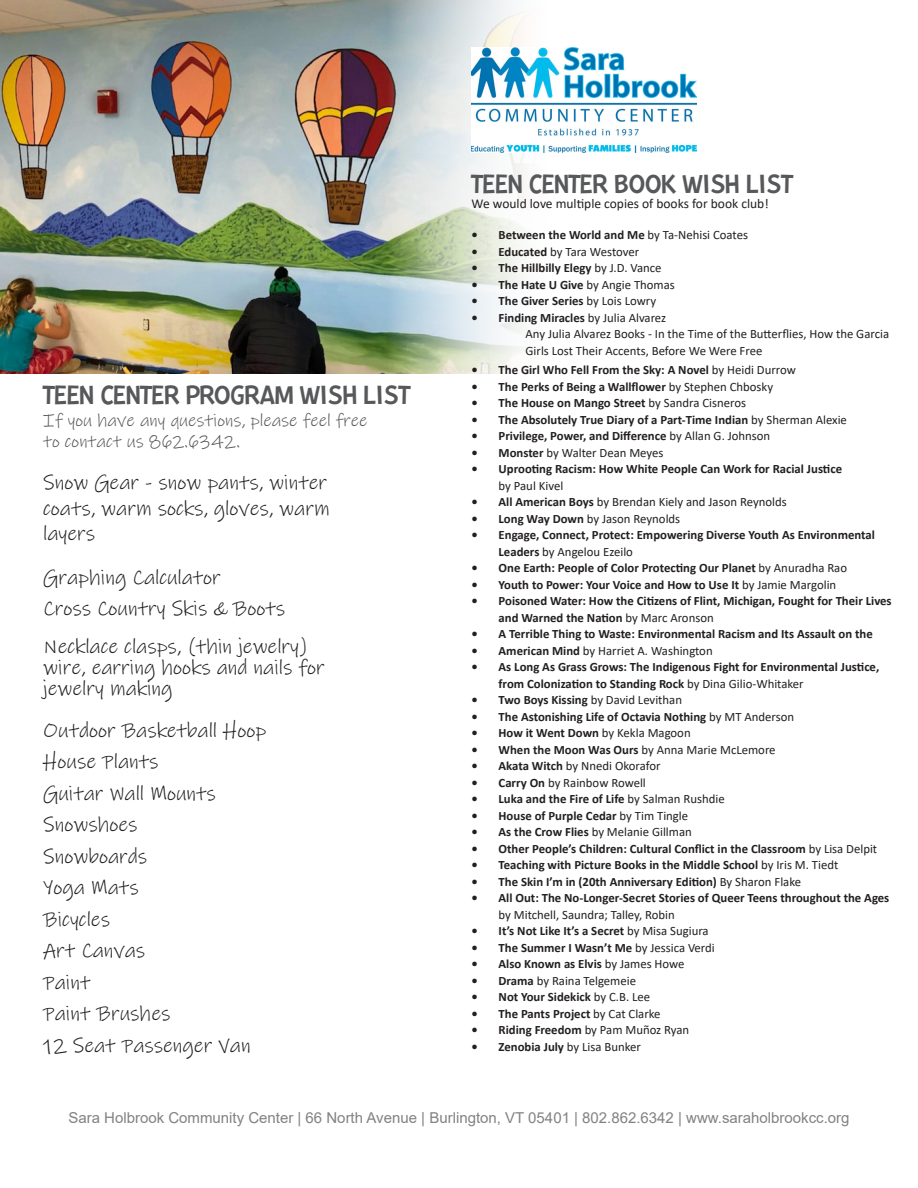
<style>
.page{position:relative;width:918px;height:1188px;background:#fff}
.page>*{position:absolute;margin:0;border:0;box-sizing:border-box;transform-origin:0 0}
.t1{font:24px "Kurri Island Caps PERSONAL";color:#57585a}
.t2{font:21px/25.5px "Ink Free";color:#231f20;text-align:justify}
.t3{font:18px "Ink Free";color:#57585a}
.t4{font:15px "Arial";color:#808285}
.t5{font:13.5px "Calibri";color:#231f20}
.t6{font:700 12.75px/16.5px "Calibri";color:#231f20}
.t7{font:12.75px/16.5px "Calibri";color:#231f20}
.s1{font-weight:400}
.s2{font-weight:700}
</style>
<div class="page">
<img style="left:0;top:0;width:545px;height:374px">
<img style="left:472px;top:48px;width:225px;height:105px">
<p class="t1" style="left:43px;top:383px;width:368px">TEEN CENTER PROGRAM WISH LIST</p>
<p class="t3" style="left:43px;top:409px;width:326px">If you have any questions, please feel free</p>
<p class="t3" style="left:43px;top:431px;width:198px">to contact us 862.6342.</p>
<p class="t2" style="left:43px;top:470px;width:288px">Snow Gear - snow pants, winter coats, warm socks, gloves, warm layers</p>
<p class="t2" style="left:43px;top:565px;width:179px">Graphing Calculator</p>
<p class="t2" style="left:43px;top:596px;width:243px">Cross Country Skis &amp; Boots</p>
<p class="t2" style="left:43px;top:636px;width:283px;line-height:21px;text-align:left">Necklace clasps, (thin jewelry) wire, earring hooks and nails for jewelry making</p>
<p class="t2" style="left:43px;top:718px;width:225px">Outdoor Basketball Hoop</p>
<p class="t2" style="left:43px;top:749px;width:117px">House Plants</p>
<p class="t2" style="left:43px;top:781px;width:174px">Guitar Wall Mounts</p>
<p class="t2" style="left:43px;top:812px;width:96px">Snowshoes</p>
<p class="t2" style="left:43px;top:844px;width:105px">Snowboards</p>
<p class="t2" style="left:43px;top:875px;width:97px">Yoga Mats</p>
<p class="t2" style="left:43px;top:907px;width:68px">Bicycles</p>
<p class="t2" style="left:43px;top:938px;width:104px">Art Canvas</p>
<p class="t2" style="left:43px;top:970px;width:49px">Paint</p>
<p class="t2" style="left:43px;top:1001px;width:129px">Paint Brushes</p>
<p class="t2" style="left:43px;top:1033px;width:209px">12 Seat Passenger Van</p>
<p class="t1" style="left:472px;top:172px;width:322px">TEEN CENTER BOOK WISH LIST</p>
<p class="t5" style="left:472px;top:194px;width:299px">We would love multiple copies of books for book club!</p>
<p class="t6" style="left:472px;top:227px;width:278px">• Between the World and Me <span class="s1">by Ta-Nehisi Coates</span></p>
<p class="t7" style="left:472px;top:243px;width:169px"><span class="s2">• Educated</span> by Tara Westover</p>
<p class="t6" style="left:472px;top:260px;width:191px">• The Hillbilly Elegy <span class="s1">by J.D. Vance</span></p>
<p class="t6" style="left:472px;top:276px;width:205px">• The Hate U Give <span class="s1">by Angie Thomas</span></p>
<p class="t6" style="left:472px;top:293px;width:186px">• The Giver Series <span class="s1">by Lois Lowry</span></p>
<p class="t7" style="left:526px;top:309px;width:365px;text-indent:-54px"><span class="s2">• Finding Miracles</span> by Julia Alvarez<br>Any Julia Alvarez Books - In the Time of the Butterflies, How the Garcia<br>Girls Lost Their Accents, Before We Were Free</p>
<p class="t6" style="left:472px;top:362px;width:326px">• The Girl Who Fell From the Sky: A Novel <span class="s1">by Heidi Durrow</span></p>
<p class="t6" style="left:472px;top:378px;width:303px">• The Perks of Being a Wallflower <span class="s1">by Stephen Chbosky</span></p>
<p class="t6" style="left:472px;top:395px;width:276px">• The House on Mango Street <span class="s1">by Sandra Cisneros</span></p>
<p class="t6" style="left:472px;top:411px;width:377px">• The Absolutely True Diary of a Part-Time Indian <span class="s1">by Sherman Alexie</span></p>
<p class="t6" style="left:472px;top:428px;width:300px">• Privilege, Power, and Difference <span class="s1">by Allan G. Johnson</span></p>
<p class="t7" style="left:472px;top:444px;width:193px"><span class="s2">• Monster</span> by Walter Dean Meyes</p>
<p class="t6" style="left:499px;top:461px;width:345px;text-indent:-27px">• Uprooting Racism: How White People Can Work for Racial Justice <span class="s1">by Paul Kivel</span></p>
<p class="t7" style="left:472px;top:493px;width:317px"><span class="s2">• All American Boys</span> by Brendan Kiely and Jason Reynolds</p>
<p class="t7" style="left:472px;top:510px;width:210px"><span class="s2">• Long Way Down</span> by Jason Reynolds</p>
<p class="t6" style="left:499px;top:527px;width:378px;text-indent:-27px">• Engage, Connect, Protect: Empowering Diverse Youth As Environmental<br>Leaders <span class="s1">by Angelou Ezeilo</span></p>
<p class="t6" style="left:472px;top:560px;width:377px">• One Earth: People of Color Protecting Our Planet <span class="s1">by Anuradha Rao</span></p>
<p class="t6" style="left:472px;top:576px;width:366px">• Youth to Power: Your Voice and How to Use It <span class="s1">by Jamie Margolin</span></p>
<p class="t6" style="left:499px;top:593px;width:395px;text-indent:-27px">• Poisoned Water: How the Citizens of Flint, Michigan, Fought for Their Lives and Warned the Nation <span class="s1">by Marc Aronson</span></p>
<p class="t6" style="left:472px;top:626px;width:403px">• A Terrible Thing to Waste: Environmental Racism and Its Assault on the</p>
<p class="t7" style="left:472px;top:642px;width:243px"><span class="s2">• American Mind</span> by Harriet A. Washington</p>
<p class="t6" style="left:499px;top:659px;width:382px;text-indent:-27px">• As Long As Grass Grows: The Indigenous Fight for Environmental Justice, from Colonization to Standing Rock <span class="s1">by Dina Gilio-Whitaker</span></p>
<p class="t6" style="left:472px;top:692px;width:212px">• Two Boys Kissing <span class="s1">by David Levithan</span></p>
<p class="t6" style="left:472px;top:708px;width:324px">• The Astonishing Life of Octavia Nothing <span class="s1">by MT Anderson</span></p>
<p class="t6" style="left:472px;top:725px;width:221px">• How it Went Down <span class="s1">by Kekla Magoon</span></p>
<p class="t6" style="left:472px;top:741px;width:306px">• When the Moon Was Ours <span class="s1">by Anna Marie McLemore</span></p>
<p class="t7" style="left:472px;top:757px;width:190px"><span class="s2">• Akata Witch</span> by Nnedi Okorafor</p>
<p class="t7" style="left:472px;top:774px;width:176px"><span class="s2">• Carry On</span> by Rainbow Rowell</p>
<p class="t6" style="left:472px;top:791px;width:255px">• Luka and the Fire of Life <span class="s1">by Salman Rushdie</span></p>
<p class="t6" style="left:472px;top:807px;width:218px">• House of Purple Cedar <span class="s1">by Tim Tingle</span></p>
<p class="t7" style="left:472px;top:823px;width:222px"><span class="s2">• As the Crow Flies</span> by Melanie Gillman</p>
<p class="t6" style="left:472px;top:840px;width:407px">• Other People’s Children: Cultural Conflict in the Classroom <span class="s1">by Lisa Delpit</span></p>
<p class="t6" style="left:472px;top:857px;width:368px">• Teaching with Picture Books in the Middle School <span class="s1">by Iris M. Tiedt</span></p>
<p class="t6" style="left:472px;top:873px;width:331px">• The Skin I’m in (20th Anniversary Edition) <span class="s1">By Sharon Flake</span></p>
<p class="t6" style="left:499px;top:890px;width:392px;text-indent:-27px">• All Out: The No-Longer-Secret Stories of Queer Teens throughout the Ages <span class="s1">by Mitchell, Saundra; Talley, Robin</span></p>
<p class="t6" style="left:472px;top:923px;width:239px">• It’s Not Like It’s a Secret <span class="s1">by Misa Sugiura</span></p>
<p class="t6" style="left:472px;top:939px;width:245px">• The Summer I Wasn’t Me <span class="s1">by Jessica Verdi</span></p>
<p class="t6" style="left:472px;top:956px;width:214px">• Also Known as Elvis <span class="s1">by James Howe</span></p>
<p class="t7" style="left:472px;top:972px;width:166px"><span class="s2">• Drama</span> by Raina Telgemeie</p>
<p class="t6" style="left:472px;top:989px;width:180px">• Not Your Sidekick <span class="s1">by C.B. Lee</span></p>
<p class="t6" style="left:472px;top:1005px;width:190px">• The Pants Project <span class="s1">by Cat Clarke</span></p>
<p class="t6" style="left:472px;top:1022px;width:219px">• Riding Freedom <span class="s1">by Pam Muñoz Ryan</span></p>
<p class="t6" style="left:472px;top:1038px;width:171px">• Zenobia July <span class="s1">by Lisa Bunker</span></p>
<p class="t4" style="left:68px;top:1108px;width:783px">Sara Holbrook Community Center | 66 North Avenue | Burlington, VT 05401 | 802.862.6342 | www.saraholbrookcc.org</p>
</div>
